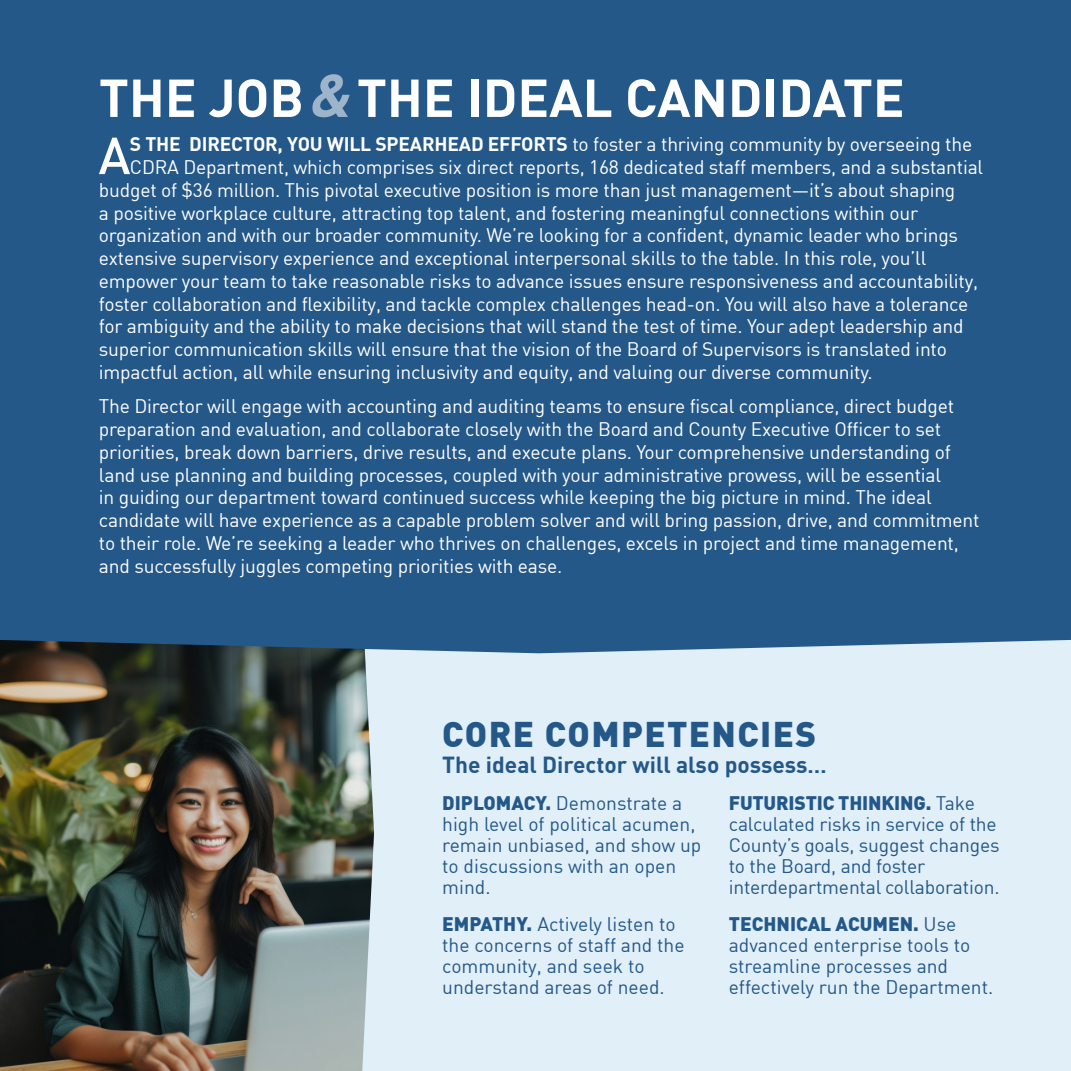
<style>
.page{position:relative;width:1071px;height:1071px;background:#fff}
.page>*{position:absolute;margin:0;border:0;box-sizing:border-box;transform-origin:0 0}
.t1{font:700 52.5px "DIN Greek";color:#fff}
.t2{font:500 51.27px "DIN Greek";color:#fff}
.t3{font:900 35px "DIN Greek";letter-spacing:.04em;color:#245889}
.t4{font:700 22.75px "DIN Greek";color:#245889}
.t5{font:19.25px/22.8px "DIN Greek";letter-spacing:-.01em;color:#fff}
.t6{font:19.25px/21px "DIN Greek";color:#245889}
.s1{font-style:italic;font-size:59.5px;color:#9db4ca}
.s2{font-weight:700}
.s3{font-weight:900}
</style>
<div class="page">
<img style="left:0;top:653px;width:362px;height:418px">
<div style="left:362px;top:653px;width:709px;height:418px;background:#e1eff9"></div>
<div style="left:0;top:0;width:1071px;height:653px;background:#245889"></div>
<h1 class="t1" style="left:99px;top:67px;width:807px">THE JOB<span class="s1">&amp;</span>THE IDEAL CANDIDATE</h1>
<h2 class="t2" style="left:99px;top:126px;width:34px">A</h2>
<p class="t5" style="left:130px;top:133px;width:844px"><span class="s2">S THE DIRECTOR, YOU WILL SPEARHEAD EFFORTS</span> to foster a thriving community by overseeing the</p>
<p class="t5" style="left:130px;top:156px;width:855px">CDRA Department, which comprises six direct reports, 168 dedicated staff members, and a substantial</p>
<p class="t5" style="left:99px;top:179px;width:858px">budget of $36 million. This pivotal executive position is more than just management—it’s about shaping</p>
<p class="t5" style="left:99px;top:201px;width:821px">a positive workplace culture, attracting top talent, and fostering meaningful connections within our</p>
<p class="t5" style="left:99px;top:224px;width:861px">organization and with our broader community. We’re looking for a confident, dynamic leader who brings</p>
<p class="t5" style="left:99px;top:247px;width:829px">extensive supervisory experience and exceptional interpersonal skills to the table. In this role, you’ll</p>
<p class="t5" style="left:99px;top:270px;width:881px">empower your team to take reasonable risks to advance issues ensure responsiveness and accountability,</p>
<p class="t5" style="left:99px;top:292px;width:871px">foster collaboration and flexibility, and tackle complex challenges head-on. You will also have a tolerance</p>
<p class="t5" style="left:99px;top:315px;width:866px">for ambiguity and the ability to make decisions that will stand the test of time. Your adept leadership and</p>
<p class="t5" style="left:99px;top:338px;width:850px">superior communication skills will ensure that the vision of the Board of Supervisors is translated into</p>
<p class="t5" style="left:99px;top:361px;width:775px">impactful action, all while ensuring inclusivity and equity, and valuing our diverse community.</p>
<p class="t5" style="left:99px;top:395px;width:882px">The Director will engage with accounting and auditing teams to ensure fiscal compliance, direct budget preparation and evaluation, and collaborate closely with the Board and County Executive Officer to set priorities, break down barriers, drive results, and execute plans. Your comprehensive understanding of land use planning and building processes, coupled with your administrative prowess, will be essential<br>in guiding our department toward continued success while keeping the big picture in mind. The ideal candidate will have experience as a capable problem solver and will bring passion, drive, and commitment to their role. We’re seeking a leader who thrives on challenges, excels in project and time management, and successfully juggles competing priorities with ease.</p>
<h3 class="t3" style="left:442px;top:714px;width:375px">CORE COMPETENCIES</h3>
<p class="t4" style="left:442px;top:751px;width:386px">The ideal Director will also possess…</p>
<p class="t6" style="left:442px;top:793px;width:261px"><span class="s3">DIPLOMACY.</span> Demonstrate a high level of political acumen, remain unbiased, and show up to discussions with an open mind.</p>
<p class="t6" style="left:442px;top:914px;width:244px"><span class="s3">EMPATHY.</span> Actively listen to the concerns of staff and the community, and seek to understand areas of need.</p>
<p class="t6" style="left:729px;top:793px;width:272px"><span class="s3">FUTURISTIC THINKING.</span> Take calculated risks in service of the<br>County’s goals, suggest changes to the Board, and foster interdepartmental collaboration.</p>
<p class="t6" style="left:729px;top:914px;width:266px"><span class="s3">TECHNICAL ACUMEN.</span> Use advanced enterprise tools to streamline processes and effectively run the Department.</p>
</div>
